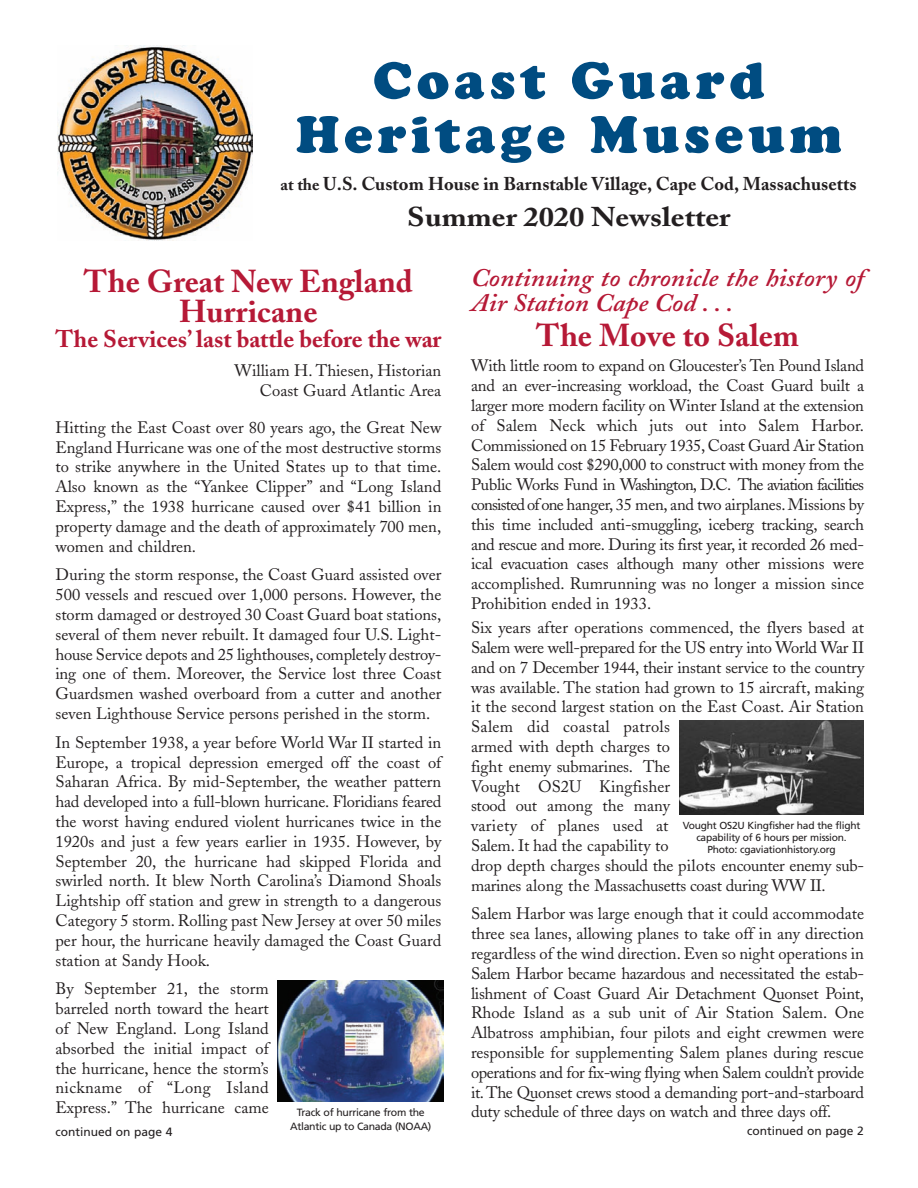
<style>
.page{position:relative;width:918px;height:1188px;background:#fff}
.page>*{position:absolute;margin:0;border:0;box-sizing:border-box;transform-origin:0 0}
.t1{font:54px/54px "Cooper Black MS";letter-spacing:.09em;color:#004c81;text-align:center}
.t2{font:700 31.5px/30px "Adobe Caslon";color:#b61936;text-align:center}
.t3{font:700 27px "Adobe Caslon";color:#231f20;scale:1.13 1}
.t4{font:italic 600 25.05px/25.5px "Adobe Caslon";color:#b61936;scale:1.08 1}
.t5{font:700 24px "Adobe Caslon";color:#b61936}
.t6{font:700 18.45px "Adobe Caslon";color:#231f20}
.t7{font:16.5px/19.8px "Adobe Caslon";color:#231f20;text-align:justify}
.t8{font:12px "Frutiger";color:#231f20}
.t9{font:10.5px/13.5px "Frutiger";letter-spacing:-.03em;color:#231f20;text-align:center}
.t10{font:10.2px/12px "Frutiger";letter-spacing:-.02em;color:#231f20;text-align:center}
.s1{font-size:16.5px}
</style>
<div class="page">
<img style="left:58px;top:46px;width:195px;height:195px">
<img style="left:278px;top:980px;width:165px;height:122px">
<img style="left:679px;top:720px;width:185px;height:95px">
<h1 class="t1" style="left:296px;top:53px;width:547px">Coast Guard<br>Heritage Museum</h1>
<p class="t6" style="left:281px;top:176px;width:577px"><span class="s1">at the</span> U.S. Custom House in Barnstable Village, Cape Cod, Massachusetts</p>
<h3 class="t3" style="left:407px;top:206px;width:287px">Summer 2020 Newsletter</h3>
<h2 class="t2" style="left:84px;top:269px;width:330px">The Great New England<br>Hurricane</h2>
<h3 class="t5" style="left:56px;top:330px;width:387px">The Services’ last battle before the war</h3>
<p class="t7" style="left:234px;top:363px;width:208px;text-align:right">William H. Thiesen, Historian<br>Coast Guard Atlantic Area</p>
<p class="t7" style="left:56px;top:419px;width:387px">Hitting the East Coast over 80 years ago, the Great New England Hurricane was one of the most destructive storms to strike anywhere in the United States up to that time.<br>Also known as the “Yankee Clipper” and “Long Island Express,” the 1938 hurricane caused over $41 billion in property damage and the death of approximately 700 men, women and children.</p>
<p class="t7" style="left:56px;top:567px;width:387px">During the storm response, the Coast Guard assisted over 500 vessels and rescued over 1,000 persons. However, the storm damaged or destroyed 30 Coast Guard boat stations, several of them never rebuilt. It damaged four U.S. Light&shy;house Service depots and 25 lighthouses, completely destroy&shy;ing one of them. Moreover, the Service lost three Coast Guardsmen washed overboard from a cutter and another seven Lighthouse Service persons perished in the storm.</p>
<p class="t7" style="left:56px;top:734px;width:387px">In September 1938, a year before World War II started in Europe, a tropical depression emerged off the coast of Saharan Africa. By mid-September, the weather pattern had developed into a full-blown hurricane. Floridians feared the worst having endured violent hurricanes twice in the 1920s and just a few years earlier in 1935. However, by September 20, the hurricane had skipped Florida and swirled north. It blew North Carolina’s Diamond Shoals Lightship off station and grew in strength to a dangerous Category 5 storm. Rolling past New Jersey at over 50 miles per hour, the hurricane heavily damaged the Coast Guard station at Sandy Hook.</p>
<p class="t7" style="left:56px;top:981px;width:215px">By September 21, the storm barreled north toward the heart of New England. Long Island absorbed the initial impact of the hurricane, hence the storm’s nickname of “Long Island Express.” The hurricane came</p>
<p class="t8" style="left:56px;top:1127px;width:118px">continued on page 4</p>
<p class="t9" style="left:290px;top:1107px;width:143px">Track of hurricane from the<br>Atlantic up to Canada (NOAA)</p>
<h3 class="t4" style="left:471px;top:268px;width:365px">Continuing to chronicle the history of<br>Air Station Cape Cod . . .</h3>
<h2 class="t2" style="left:536px;top:323px;width:264px">The Move to Salem</h2>
<p class="t7" style="left:471px;top:358px;width:395px">With little room to expand on Gloucester’s Ten Pound Island and an ever-increasing workload, the Coast Guard built a larger more modern facility on Winter Island at the extension of Salem Neck which juts out into Salem Harbor.<br>Commissioned on 15 February 1935, Coast Guard Air Station Salem would cost $290,000 to construct with money from the Public Works Fund in Washington, D.C. The aviation facilities consisted of one hanger, 35 men, and two airplanes. Missions by this time included anti-smuggling, iceberg tracking, search and rescue and more. During its first year, it recorded 26 med&shy;ical evacuation cases although many other missions were accomplished. Rumrunning was no longer a mission since Prohibition ended in 1933.</p>
<p class="t7" style="left:471px;top:620px;width:395px;text-align:left">Six years after operations commenced, the flyers based at Salem were well-prepared for the US entry into World War II and on 7 December 1944, their instant service to the country was available. The station had grown to 15 aircraft, making it the second largest station on the East Coast. Air Station Salem did coastal patrols<br>armed with depth charges to<br>fight enemy submarines. The<br>Vought OS2U Kingfisher<br>stood out among the many<br>variety of planes used at<br>Salem. It had the capability to<br>drop depth charges should the pilots encounter enemy sub&shy;marines along the Massachusetts coast during WW II.</p>
<p class="t7" style="left:471px;top:906px;width:395px">Salem Harbor was large enough that it could accommodate three sea lanes, allowing planes to take off in any direction regardless of the wind direction. Even so night operations in Salem Harbor became hazardous and necessitated the estab&shy;lishment of Coast Guard Air Detachment Quonset Point, Rhode Island as a sub unit of Air Station Salem. One Albatross amphibian, four pilots and eight crewmen were responsible for supplementing Salem planes during rescue operations and for fix-wing flying when Salem couldn’t provide it.The Quonset crews stood a demanding port-and-starboard duty schedule of three days on watch and three days off.</p>
<p class="t8" style="left:747px;top:1126px;width:118px">continued on page 2</p>
<p class="t10" style="left:683px;top:820px;width:179px">Vought OS2U Kingfisher had the flight capability of 6 hours per mission.<br>Photo: cgaviationhistory.org</p>
</div>
